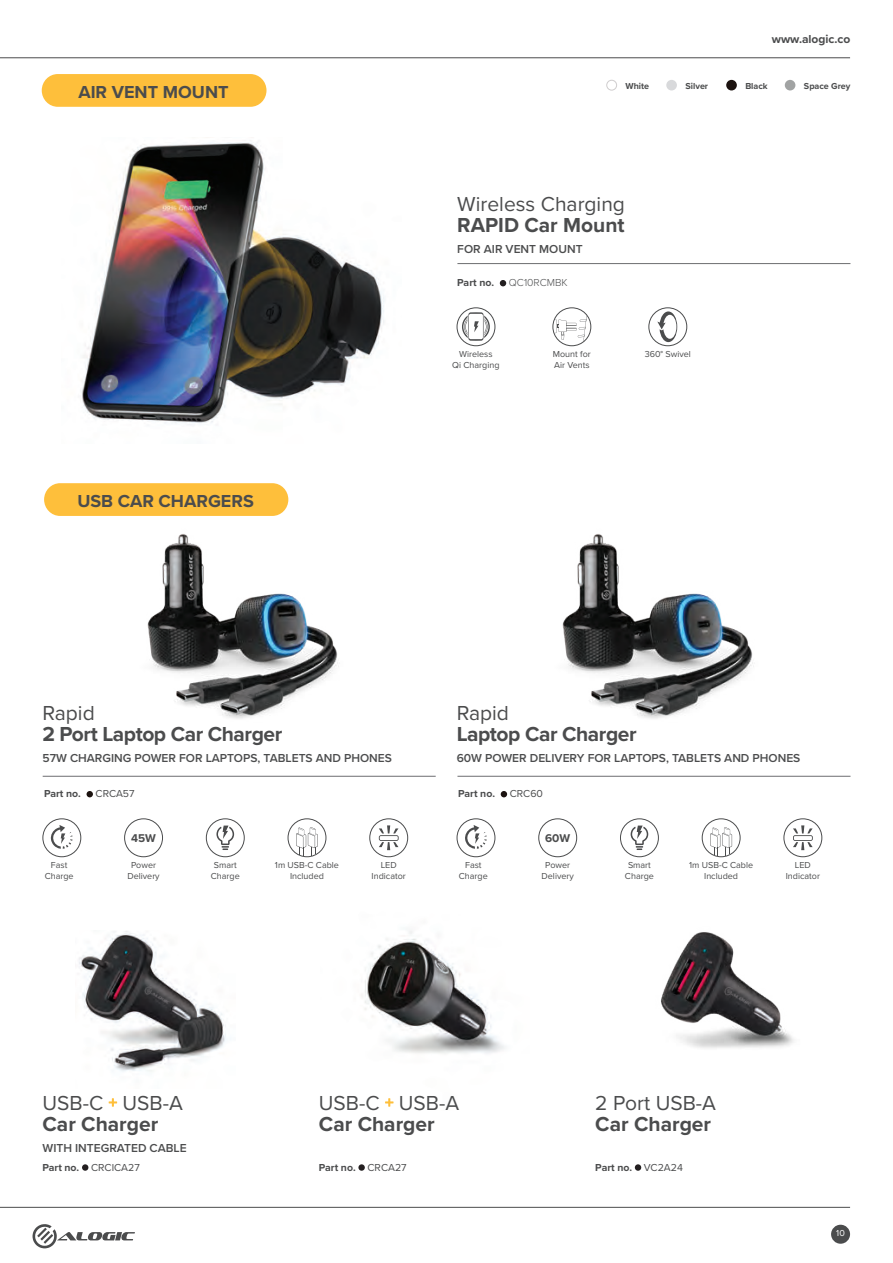
<style>
.page{position:relative;width:893px;height:1263px;background:#fff}
.page>*{position:absolute;margin:0;border:0;box-sizing:border-box;transform-origin:0 0}
.t1{font:21px "Proxima Nova";color:#4b4c4d}
.t2{font:700 21px "Proxima Nova";color:#4b4c4d}
.t3{font:700 21px "Proxima Nova";letter-spacing:-.02em;color:#4b4c4d}
.t4{font:700 18px "Proxima Nova";color:#4b4c4d}
.t5{font:600 12px "Proxima Nova";color:#4b4c4d}
.t6{font:700 12px "Proxima Nova";color:#4b4c4d}
.t7{font:700 11.7px "Proxima Nova";color:#4b4c4d}
.t8{font:700 10.5px "Proxima Nova";color:#4b4c4d}
.t9{font:10.5px "Proxima Nova";color:#4b4c4d}
.t10{font:300 10.5px "Proxima Nova";color:#4b4c4d}
.t11{font:9px/10.5px "Proxima Nova";color:#4b4c4d;text-align:center}
.t12{font:700 9px "Proxima Nova";color:#4b4c4d}
.t13{font:9px "Proxima Nova";color:#fff}
.s1{font-weight:700}
.s2{font-weight:400}
</style>
<div class="page">
<div style="left:831px;top:1225px;width:19px;height:19px;background:#4b4c4d;border-radius:50%"></div>
<svg style="left:33px;top:1224px;width:102px;height:24px"></svg>
<hr style="left:0;top:1207px;width:850px;height:1px;background:#4b4c4d">
<hr style="left:0;top:57px;width:850px;height:1px;background:#4b4c4d">
<svg style="left:500px;top:280px;width:6px;height:6px"></svg>
<svg style="left:462px;top:312px;width:28px;height:29px"></svg>
<svg style="left:555px;top:316px;width:32px;height:25px"></svg>
<svg style="left:657px;top:311px;width:20px;height:31px"></svg>
<hr style="left:457px;top:263px;width:393px;height:1px;background:#6c6d70">
<img style="left:147px;top:534px;width:192px;height:185px">
<img style="left:562px;top:534px;width:192px;height:185px">
<div style="left:42px;top:74px;width:224px;height:33px;background:#febf3b;border-radius:16px"></div>
<div style="left:44px;top:483px;width:244px;height:33px;background:#febf3b;border-radius:16px"></div>
<img style="left:361px;top:931px;width:144px;height:123px">
<svg style="left:385px;top:1098px;width:9px;height:9px"></svg>
<svg style="left:358px;top:1164px;width:7px;height:7px"></svg>
<img style="left:661px;top:932px;width:133px;height:116px">
<div style="left:635px;top:1164px;width:6px;height:7px;background:#231f20;border-radius:50%"></div>
<img style="left:79px;top:931px;width:147px;height:141px">
<svg style="left:109px;top:1098px;width:8px;height:9px"></svg>
<div style="left:82px;top:1164px;width:6px;height:7px;background:#231f20;border-radius:50%"></div>
<img style="left:81px;top:142px;width:303px;height:283px">
<div style="left:666px;top:80px;width:11px;height:10px;background:#d8d9db;border-radius:50%"></div>
<div style="left:785px;top:80px;width:10px;height:10px;background:#a1a3a3;border-radius:50%"></div>
<div style="left:726px;top:80px;width:11px;height:10px;background:#1c1310;border-radius:50%"></div>
<div style="left:606px;top:80px;width:11px;height:10px;border:1px solid #cfcdce;border-radius:50%"></div>
<hr style="left:457px;top:776px;width:393px;height:1px;background:#6c6d70">
<hr style="left:43px;top:776px;width:393px;height:1px;background:#6c6d70">
<svg style="left:87px;top:791px;width:6px;height:6px"></svg>
<svg style="left:501px;top:791px;width:6px;height:6px"></svg>
<svg style="left:465px;top:825px;width:22px;height:24px"></svg>
<svg style="left:630px;top:825px;width:18px;height:25px"></svg>
<svg style="left:710px;top:827px;width:22px;height:29px"></svg>
<svg style="left:793px;top:825px;width:20px;height:25px"></svg>
<div style="left:457px;top:819px;width:38px;height:38px;border:1px solid #4b4c4d;border-radius:50%"></div>
<div style="left:457px;top:308px;width:38px;height:38px;border:1px solid #4b4c4d;border-radius:50%"></div>
<div style="left:553px;top:308px;width:38px;height:38px;border:1px solid #4b4c4d;border-radius:50%"></div>
<div style="left:649px;top:308px;width:38px;height:38px;border:1px solid #4b4c4d;border-radius:50%"></div>
<div style="left:539px;top:819px;width:38px;height:38px;border:1px solid #4b4c4d;border-radius:50%"></div>
<div style="left:620px;top:819px;width:39px;height:38px;border:1px solid #4b4c4d;border-radius:50%"></div>
<div style="left:702px;top:819px;width:38px;height:38px;border:1px solid #4b4c4d;border-radius:50%"></div>
<div style="left:784px;top:819px;width:38px;height:38px;border:1px solid #4b4c4d;border-radius:50%"></div>
<svg style="left:50px;top:825px;width:22px;height:24px"></svg>
<svg style="left:216px;top:825px;width:18px;height:25px"></svg>
<svg style="left:296px;top:827px;width:22px;height:29px"></svg>
<svg style="left:379px;top:825px;width:20px;height:25px"></svg>
<div style="left:43px;top:819px;width:38px;height:38px;border:1px solid #4b4c4d;border-radius:50%"></div>
<div style="left:124px;top:819px;width:39px;height:38px;border:1px solid #4b4c4d;border-radius:50%"></div>
<div style="left:206px;top:819px;width:38px;height:38px;border:1px solid #4b4c4d;border-radius:50%"></div>
<div style="left:288px;top:819px;width:38px;height:38px;border:1px solid #4b4c4d;border-radius:50%"></div>
<div style="left:370px;top:819px;width:38px;height:38px;border:1px solid #4b4c4d;border-radius:50%"></div>
<h2 class="t4" style="left:78px;top:78px;width:152px">AIR VENT MOUNT</h2>
<h2 class="t4" style="left:77px;top:487px;width:178px">USB CAR CHARGERS</h2>
<h3 class="t6" style="left:772px;top:30px;width:80px">www.alogic.co</h3>
<p class="t12" style="left:625px;top:79px;width:25px">White</p>
<p class="t12" style="left:685px;top:79px;width:24px">Silver</p>
<p class="t12" style="left:745px;top:79px;width:24px">Black</p>
<p class="t12" style="left:804px;top:79px;width:48px">Space Grey</p>
<h1 class="t1" style="left:457px;top:189px;width:169px">Wireless Charging</h1>
<h1 class="t2" style="left:457px;top:210px;width:169px">RAPID Car Mount</h1>
<h3 class="t5" style="left:457px;top:240px;width:127px">FOR AIR VENT MOUNT</h3>
<p class="t8" style="left:457px;top:275px;width:38px">Part no.</p>
<p class="t10" style="left:509px;top:275px;width:60px">QC10RCMBK</p>
<p class="t11" style="left:452px;top:349px;width:49px">Wireless<br>Qi Charging</p>
<p class="t11" style="left:553px;top:349px;width:39px;text-align:left">Mount for<br>Air Vents</p>
<p class="t11" style="left:645px;top:349px;width:48px">360° Swivel</p>
<h1 class="t1" style="left:43px;top:697px;width:54px">Rapid</h1>
<h1 class="t3" style="left:43px;top:718px;width:241px">2 Port Laptop Car Charger</h1>
<h3 class="t5" style="left:43px;top:749px;width:351px">57W CHARGING POWER FOR LAPTOPS, TABLETS AND PHONES</h3>
<p class="t8" style="left:44px;top:786px;width:38px">Part no.</p>
<p class="t9" style="left:96px;top:786px;width:40px">CRCA57</p>
<h1 class="t1" style="left:457px;top:697px;width:54px">Rapid</h1>
<h1 class="t3" style="left:457px;top:718px;width:181px">Laptop Car Charger</h1>
<h3 class="t5" style="left:457px;top:749px;width:345px">60W POWER DELIVERY FOR LAPTOPS, TABLETS AND PHONES</h3>
<p class="t8" style="left:458px;top:786px;width:38px">Part no.</p>
<p class="t9" style="left:510px;top:786px;width:35px">CRC60</p>
<p class="t7" style="left:131px;top:830px;width:26px">45W</p>
<p class="t7" style="left:545px;top:830px;width:27px">60W</p>
<p class="t11" style="left:45px;top:860px;width:30px">Fast<br>Charge</p>
<p class="t11" style="left:127px;top:860px;width:34px">Power<br>Delivery</p>
<p class="t11" style="left:211px;top:860px;width:30px">Smart<br>Charge</p>
<p class="t11" style="left:275px;top:860px;width:66px">1m USB-C Cable<br>Included</p>
<p class="t11" style="left:372px;top:860px;width:36px">LED<br>Indicator</p>
<p class="t11" style="left:459px;top:860px;width:30px">Fast<br>Charge</p>
<p class="t11" style="left:542px;top:860px;width:34px">Power<br>Delivery</p>
<p class="t11" style="left:625px;top:860px;width:30px">Smart<br>Charge</p>
<p class="t11" style="left:689px;top:860px;width:66px">1m USB-C Cable<br>Included</p>
<p class="t11" style="left:786px;top:860px;width:36px">LED<br>Indicator</p>
<h1 class="t1" style="left:43px;top:1087px;width:142px">USB-C USB-A</h1>
<h1 class="t2" style="left:43px;top:1108px;width:117px">Car Charger</h1>
<h3 class="t5" style="left:43px;top:1139px;width:146px">WITH INTEGRATED CABLE</h3>
<p class="t9" style="left:43px;top:1159px;width:99px"><span class="s1">Part no.</span> CRCICA27</p>
<h1 class="t1" style="left:319px;top:1087px;width:142px">USB-C USB-A</h1>
<h1 class="t2" style="left:319px;top:1108px;width:117px">Car Charger</h1>
<p class="t8" style="left:319px;top:1159px;width:89px">Part no. <span class="s2">CRCA27</span></p>
<h1 class="t1" style="left:595px;top:1087px;width:122px">2 Port USB-A</h1>
<h1 class="t2" style="left:595px;top:1108px;width:117px">Car Charger</h1>
<p class="t8" style="left:595px;top:1159px;width:89px">Part no. <span class="s2">VC2A24</span></p>
<p class="t13" style="left:836px;top:1226px;width:10px">10</p>
</div>
